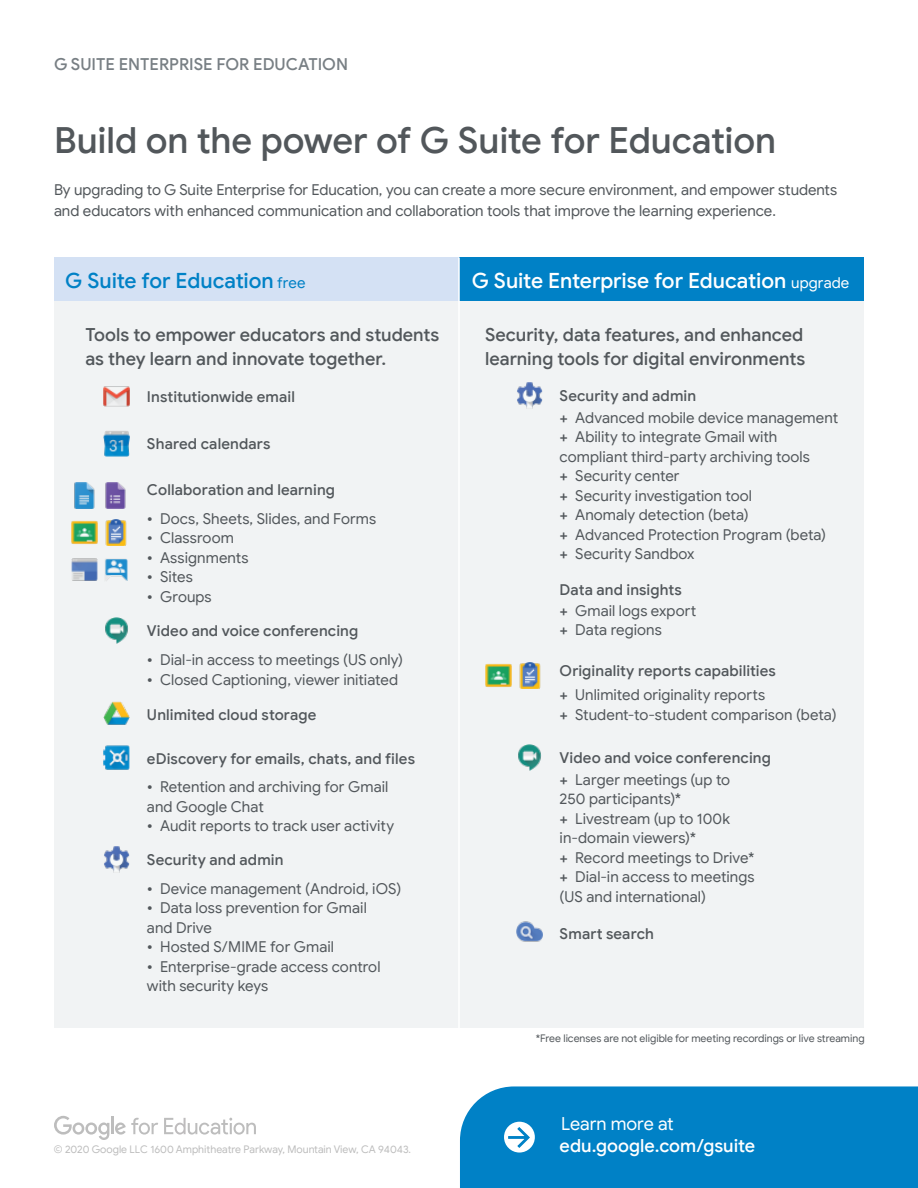
<style>
.page{position:relative;width:918px;height:1188px;background:#fff}
.page>*{position:absolute;margin:0;border:0;box-sizing:border-box;transform-origin:0 0}
.t1{font:500 36px "Google Sans";letter-spacing:-.005em;color:#52575b}
.t2{font:500 21px "Google Sans";letter-spacing:-.005em;color:#fff}
.t3{font:500 21px "Google Sans";letter-spacing:-.005em;color:#0081c6}
.t4{font:500 18px/24px "Google Sans";color:#52575b}
.t5{font:500 18px "Google Sans";color:#fff}
.t6{font:18px "Google Sans";letter-spacing:-.005em;color:#fff}
.t7{font:500 16.5px "Google Sans";color:#787f84}
.t8{font:15px/19.5px "Google Sans";letter-spacing:.005em;color:#52575b}
.t9{font:500 15px "Google Sans";letter-spacing:.01em;color:#52575b}
.t10{font:10.5px "Google Sans";letter-spacing:-.005em;color:#52575b}
.t11{font:10.5px "Google Sans";color:#bdbdbd}
.s1{font-weight:400;font-size:15px}
.s2{font-weight:500}
</style>
<div class="page">
<div style="left:54px;top:258px;width:406px;height:44px;background:#d4e1f4"></div>
<svg style="left:54px;top:1116px;width:55px;height:24px"></svg>
<hr style="left:111px;top:1116px;width:3px;height:18px;background:#bdbdbd">
<svg style="left:115px;top:1118px;width:43px;height:17px"></svg>
<svg style="left:164px;top:1118px;width:92px;height:17px"></svg>
<div style="left:460px;top:258px;width:404px;height:44px;background:#0081c6"></div>
<div style="left:54px;top:301px;width:810px;height:727px;background:#f1f3f4"></div>
<img style="left:104px;top:386px;width:26px;height:21px">
<img style="left:104px;top:431px;width:26px;height:25px">
<img style="left:105px;top:618px;width:23px;height:26px">
<img style="left:104px;top:745px;width:26px;height:25px">
<img style="left:104px;top:846px;width:26px;height:26px">
<img style="left:104px;top:701px;width:26px;height:24px">
<img style="left:74px;top:482px;width:21px;height:26px">
<img style="left:72px;top:520px;width:26px;height:24px">
<img style="left:72px;top:558px;width:26px;height:23px">
<img style="left:105px;top:482px;width:21px;height:26px">
<img style="left:105px;top:519px;width:22px;height:26px">
<img style="left:105px;top:559px;width:22px;height:22px">
<img style="left:517px;top:383px;width:25px;height:26px">
<img style="left:485px;top:663px;width:26px;height:24px">
<img style="left:519px;top:663px;width:22px;height:26px">
<img style="left:518px;top:745px;width:23px;height:26px">
<img style="left:516px;top:921px;width:26px;height:21px">
<hr style="left:458px;top:258px;width:2px;height:770px;background:#fff">
<div style="left:460px;top:1086px;width:458px;height:102px;background:#0081c6"></div>
<div style="left:504px;top:1122px;width:31px;height:31px;background:#fff;border-radius:50%"></div>
<svg style="left:507px;top:1126px;width:24px;height:23px"></svg>
<p class="t7" style="left:54px;top:54px;width:296px">G SUITE ENTERPRISE FOR EDUCATION</p>
<h1 class="t1" style="left:54px;top:119px;width:723px">Build on the power of G Suite for Education</h1>
<p class="t8" style="left:54px;top:179px;width:785px;line-height:21px">By upgrading to G Suite Enterprise for Education, you can create a more secure environment, and empower students and educators with enhanced communication and collaboration tools that improve the learning experience.</p>
<h2 class="t3" style="left:65px;top:268px;width:242px">G Suite for Education <span class="s1">free</span></h2>
<h2 class="t2" style="left:472px;top:268px;width:379px">G Suite Enterprise for Education <span class="s1">upgrade</span></h2>
<p class="t4" style="left:85px;top:323px;width:356px">Tools to empower educators and students as they learn and innovate together.</p>
<p class="t9" style="left:147px;top:387px;width:150px">Institutionwide email</p>
<p class="t9" style="left:147px;top:435px;width:125px">Shared calendars</p>
<p class="t9" style="left:147px;top:481px;width:190px">Collaboration and learning</p>
<p class="t8" style="left:147px;top:509px;width:231px"><span class="s2">•</span> Docs, Sheets, Slides, and Forms</p>
<p class="t8" style="left:147px;top:528px;width:88px"><span class="s2">•</span> Classroom</p>
<p class="t8" style="left:147px;top:548px;width:103px"><span class="s2">•</span> Assignments</p>
<p class="t8" style="left:147px;top:567px;width:47px"><span class="s2">•</span> Sites</p>
<p class="t8" style="left:147px;top:587px;width:66px"><span class="s2">•</span> Groups</p>
<p class="t9" style="left:147px;top:622px;width:213px">Video and voice conferencing</p>
<p class="t8" style="left:147px;top:650px;width:258px"><span class="s2">•</span> Dial-in access to meetings (US only)</p>
<p class="t8" style="left:147px;top:670px;width:253px"><span class="s2">•</span> Closed Captioning, viewer initiated</p>
<p class="t9" style="left:147px;top:705px;width:171px">Unlimited cloud storage</p>
<p class="t9" style="left:147px;top:749px;width:270px">eDiscovery for emails, chats, and files</p>
<p class="t8" style="left:147px;top:777px;width:243px"><span class="s2">•</span> Retention and archiving for Gmail and Google Chat</p>
<p class="t8" style="left:147px;top:816px;width:249px"><span class="s2">•</span> Audit reports to track user activity</p>
<p class="t9" style="left:147px;top:851px;width:138px">Security and admin</p>
<p class="t8" style="left:147px;top:879px;width:256px"><span class="s2">•</span> Device management (Android, iOS)</p>
<p class="t8" style="left:147px;top:898px;width:221px"><span class="s2">•</span> Data loss prevention for Gmail and Drive</p>
<p class="t8" style="left:147px;top:937px;width:189px"><span class="s2">•</span> Hosted S/MIME for Gmail</p>
<p class="t8" style="left:147px;top:957px;width:235px"><span class="s2">•</span> Enterprise-grade access control with security keys</p>
<p class="t11" style="left:54px;top:1142px;width:359px">© 2020 Google LLC 1600 Amphitheatre Parkway, Mountain View, CA 94043.</p>
<p class="t4" style="left:485px;top:323px;width:322px">Security, data features, and enhanced learning tools for digital environments</p>
<p class="t9" style="left:560px;top:387px;width:138px">Security and admin</p>
<p class="t8" style="left:560px;top:408px;width:280px"><span class="s2">+</span> Advanced mobile device management <span class="s2">+</span> Ability to integrate Gmail with compliant third-party archiving tools<br><span class="s2">+</span> Security center<br><span class="s2">+</span> Security investigation tool<br><span class="s2">+</span> Anomaly detection (beta)<br><span class="s2">+</span> Advanced Protection Program (beta) <span class="s2">+</span> Security Sandbox</p>
<p class="t9" style="left:560px;top:580px;width:124px">Data and insights</p>
<p class="t8" style="left:560px;top:601px;width:138px"><span class="s2">+</span> Gmail logs export <span class="s2">+</span> Data regions</p>
<p class="t9" style="left:560px;top:662px;width:218px">Originality reports capabilities</p>
<p class="t8" style="left:560px;top:685px;width:278px"><span class="s2">+</span> Unlimited originality reports<br><span class="s2">+</span> Student-to-student comparison (beta)</p>
<p class="t9" style="left:560px;top:749px;width:213px">Video and voice conferencing</p>
<p class="t8" style="left:560px;top:770px;width:197px"><span class="s2">+</span> Larger meetings (up to<br>250 participants)*<br><span class="s2">+</span> Livestream (up to 100k in-domain viewers)*<br><span class="s2">+</span> Record meetings to Drive* <span class="s2">+</span> Dial-in access to meetings (US and international)</p>
<p class="t9" style="left:560px;top:925px;width:96px">Smart search</p>
<p class="t10" style="left:536px;top:1032px;width:330px">*Free licenses are not eligible for meeting recordings or live streaming</p>
<p class="t6" style="left:561px;top:1113px;width:114px">Learn more at</p>
<p class="t5" style="left:560px;top:1135px;width:197px">edu.google.com/gsuite</p>
</div>
